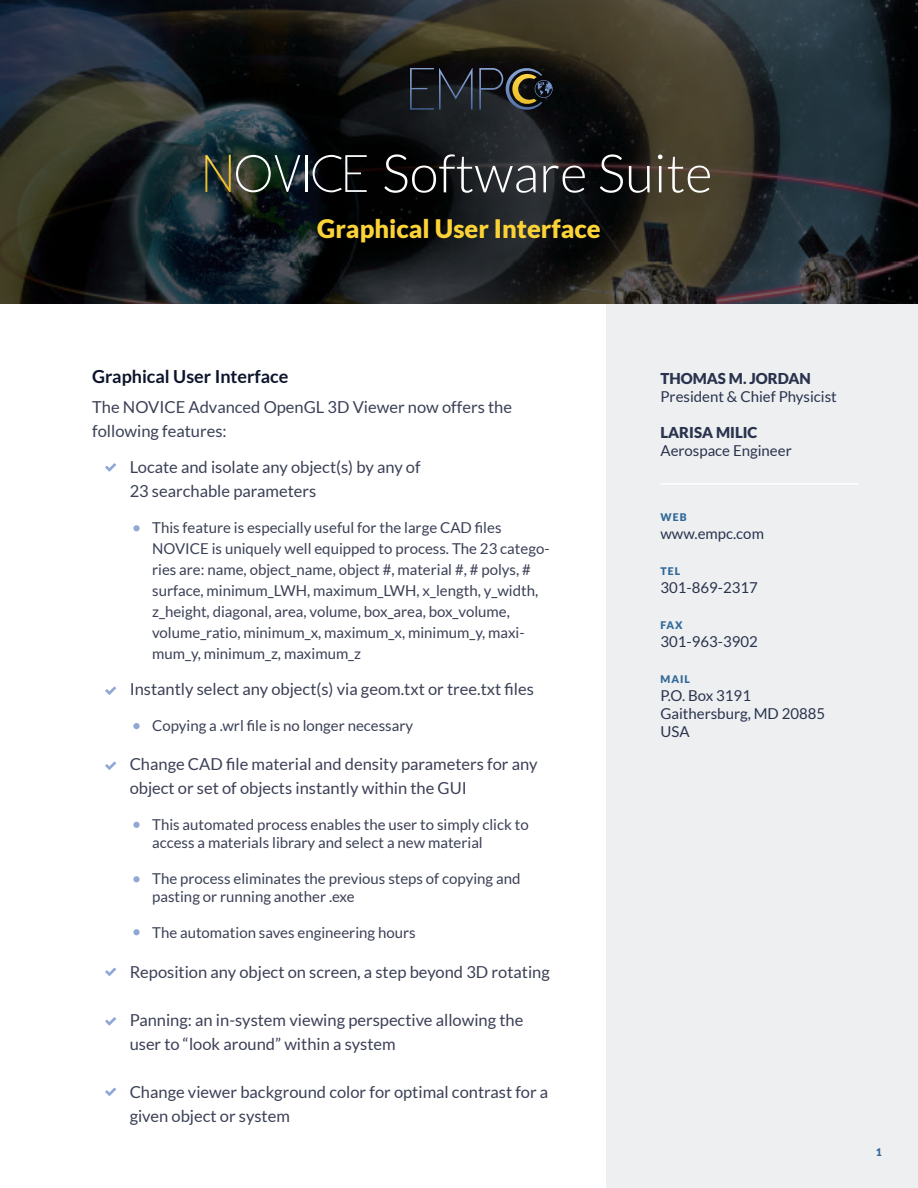
<style>
.page{position:relative;width:918px;height:1188px;background:#fff}
.page>*{position:absolute;margin:0;border:0;box-sizing:border-box;transform-origin:0 0}
.t1{font:300 52.95px "Lato";color:#fff}
.t2{font:900 25.5px "Lato";color:#fcd337}
.t3{font:700 18px "Lato";color:#0c142b}
.t4{font:16.5px/24px "Lato";color:#3b4055}
.t5{font:15px/21px "Lato";color:#3b4055}
.t6{font:15px/18px "Lato";color:#2a334e}
.t7{font:900 15px "Lato";color:#2a334e}
.t8{font:900 10.5px "Lato";letter-spacing:.1em;color:#316897}
</style>
<div class="page">
<svg style="left:105px;top:463px;width:11px;height:9px"></svg>
<div style="left:606px;top:305px;width:312px;height:883px;background:#edeff0"></div>
<img style="left:0;top:0;width:918px;height:304px">
<svg style="left:205px;top:155px;width:95px;height:37px;background:#434e3f"></svg>
<hr style="left:306px;top:155px;width:2px;height:37px;background:#fff">
<svg style="left:313px;top:155px;width:54px;height:37px;background:#292a2b"></svg>
<svg style="left:410px;top:68px;width:63px;height:42px;background:#212731"></svg>
<svg style="left:479px;top:68px;width:74px;height:42px;background:#343534"></svg>
<hr style="left:660px;top:483px;width:198px;height:2px;background:#fff">
<div style="left:133px;top:525px;width:7px;height:6px;background:#92a8d4;border-radius:50%"></div>
<svg style="left:105px;top:687px;width:11px;height:8px"></svg>
<div style="left:133px;top:723px;width:7px;height:6px;background:#92a8d4;border-radius:50%"></div>
<svg style="left:105px;top:762px;width:11px;height:8px"></svg>
<svg style="left:105px;top:968px;width:11px;height:8px"></svg>
<svg style="left:105px;top:1017px;width:11px;height:9px"></svg>
<svg style="left:105px;top:1088px;width:11px;height:8px"></svg>
<div style="left:133px;top:822px;width:7px;height:6px;background:#92a8d4;border-radius:50%"></div>
<div style="left:133px;top:876px;width:7px;height:6px;background:#92a8d4;border-radius:50%"></div>
<div style="left:133px;top:929px;width:7px;height:6px;background:#92a8d4;border-radius:50%"></div>
<h1 class="t1" style="left:382px;top:145px;width:332px">Software Suite</h1>
<h2 class="t2" style="left:317px;top:213px;width:285px">Graphical User Interface</h2>
<p class="t3" style="left:92px;top:366px;width:198px">Graphical User Interface</p>
<p class="t4" style="left:92px;top:395px;width:421px">The NOVICE Advanced OpenGL 3D Viewer now offers the following features:</p>
<p class="t4" style="left:130px;top:455px;width:293px">Locate and isolate any object(s) by any of<br>23 searchable parameters</p>
<p class="t5" style="left:152px;top:517px;width:399px">This feature is especially useful for the large CAD files NOVICE is uniquely well equipped to process. The 23 catego&shy;ries are: name, object_name, object #, material #, # polys, # surface, minimum_LWH, maximum_LWH, x_length, y_width, z_height, diagonal, area, volume, box_area, box_volume, volume_ratio, minimum_x, maximum_x, minimum_y, maxi&shy;mum_y, minimum_z, maximum_z</p>
<p class="t4" style="left:130px;top:677px;width:406px">Instantly select any object(s) via geom.txt or tree.txt files</p>
<p class="t5" style="left:152px;top:715px;width:262px">Copying a .wrl file is no longer necessary</p>
<p class="t4" style="left:130px;top:752px;width:409px">Change CAD file material and density parameters for any object or set of objects instantly within the GUI</p>
<p class="t5" style="left:152px;top:815px;width:378px;line-height:18px">This automated process enables the user to simply click to access a materials library and select a new material</p>
<p class="t5" style="left:152px;top:869px;width:370px;line-height:18px">The process eliminates the previous steps of copying and pasting or running another .exe</p>
<p class="t5" style="left:152px;top:922px;width:265px">The automation saves engineering hours</p>
<p class="t4" style="left:130px;top:959px;width:422px">Reposition any object on screen, a step beyond 3D rotating</p>
<p class="t4" style="left:130px;top:1007px;width:395px">Panning: an in-system viewing perspective allowing the user to “look around” within a system</p>
<p class="t4" style="left:130px;top:1079px;width:420px">Change viewer background color for optimal contrast for a given object or system</p>
<p class="t7" style="left:660px;top:370px;width:152px">THOMAS M. JORDAN</p>
<p class="t6" style="left:660px;top:387px;width:178px">President &amp; Chief Physicist</p>
<p class="t7" style="left:660px;top:424px;width:99px">LARISA MILIC</p>
<p class="t6" style="left:660px;top:441px;width:133px">Aerospace Engineer</p>
<p class="t8" style="left:660px;top:511px;width:28px">WEB</p>
<p class="t6" style="left:660px;top:524px;width:105px">www.empc.com</p>
<p class="t8" style="left:660px;top:565px;width:21px">TEL</p>
<p class="t6" style="left:660px;top:578px;width:99px">301-869-2317</p>
<p class="t8" style="left:660px;top:619px;width:24px">FAX</p>
<p class="t6" style="left:660px;top:632px;width:99px">301-963-3902</p>
<p class="t8" style="left:660px;top:673px;width:31px">MAIL</p>
<p class="t6" style="left:660px;top:686px;width:166px">P.O. Box 3191<br>Gaithersburg, MD 20885<br>USA</p>
<p class="t8" style="left:876px;top:1146px;width:8px">1</p>
</div>
